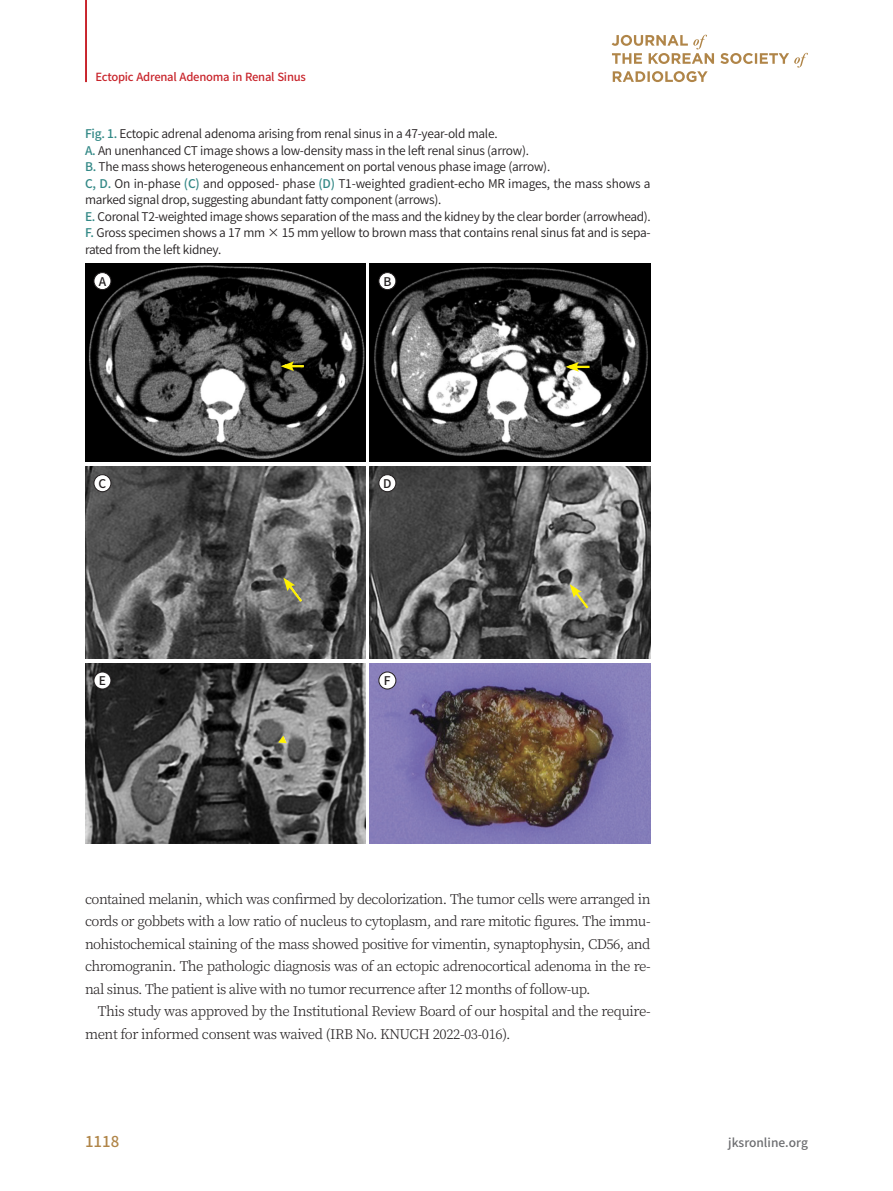
<style>
.page{position:relative;width:893px;height:1191px;background:#fff}
.page>*{position:absolute;margin:0;border:0;box-sizing:border-box;transform-origin:0 0}
.t1{font:500 15px "Noto Sans CJ Kkr";color:#b08548}
.영문본문{font:300 13.5px/22.5px "Noto Serif CJ Kkr";letter-spacing:-.03em;color:#231f20;text-align:justify}
.그림제목1{font:600 12px/16.5px "Noto Sans CJ Kkr";letter-spacing:-.02em;color:#231f20}
.그림제목{font:600 12px "Noto Sans CJ Kkr";letter-spacing:-.02em;color:#231f20}
.t2{font:500 12px "Noto Sans CJ Kkr";color:#6c6d70}
.캡션{font:500 12px "Noto Sans CJ Kkr";color:#231f20}
.t3{font:500 11.25px "Noto Sans CJ Kkr";letter-spacing:-.02em;color:#c8242b}
.s1{font-weight:500;color:#328886}
</style>
<div class="page">
<hr style="left:85px;top:0;width:2px;height:82px;background:#c8242b">
<svg style="left:612px;top:35px;width:196px;height:47px"></svg>
<img style="left:85px;top:264px;width:281px;height:198px">
<img style="left:370px;top:264px;width:281px;height:198px">
<img style="left:85px;top:466px;width:281px;height:193px">
<img style="left:370px;top:466px;width:281px;height:193px">
<img style="left:85px;top:663px;width:281px;height:180px">
<img style="left:370px;top:663px;width:281px;height:180px">
<div style="left:94px;top:272px;width:17px;height:18px;background:#fff;border-radius:50%"></div>
<div style="left:94px;top:272px;width:17px;height:18px;border:1px solid #231f20;border-radius:50%"></div>
<div style="left:94px;top:475px;width:17px;height:17px;background:#fff;border-radius:50%"></div>
<div style="left:94px;top:474px;width:17px;height:18px;border:1px solid #231f20;border-radius:50%"></div>
<div style="left:94px;top:672px;width:17px;height:17px;background:#fff;border-radius:50%"></div>
<div style="left:94px;top:672px;width:17px;height:17px;border:1px solid #231f20;border-radius:50%"></div>
<div style="left:379px;top:272px;width:17px;height:18px;background:#fff;border-radius:50%"></div>
<div style="left:379px;top:272px;width:17px;height:18px;border:1px solid #231f20;border-radius:50%"></div>
<div style="left:379px;top:475px;width:17px;height:17px;background:#fff;border-radius:50%"></div>
<div style="left:379px;top:474px;width:17px;height:18px;border:1px solid #231f20;border-radius:50%"></div>
<div style="left:379px;top:672px;width:17px;height:17px;background:#fff;border-radius:50%"></div>
<div style="left:379px;top:672px;width:17px;height:17px;border:1px solid #231f20;border-radius:50%"></div>
<svg style="left:281px;top:361px;width:23px;height:10px"></svg>
<svg style="left:565px;top:362px;width:25px;height:10px"></svg>
<svg style="left:283px;top:577px;width:21px;height:27px"></svg>
<svg style="left:570px;top:584px;width:21px;height:27px"></svg>
<svg style="left:278px;top:735px;width:9px;height:8px"></svg>
<p class="t3" style="left:96px;top:70px;width:212px">Ectopic Adrenal Adenoma in Renal Sinus</p>
<p class="그림제목" style="left:85px;top:127px;width:414px"><span class="s1">Fig. 1.</span> Ectopic adrenal adenoma arising from renal sinus in a 47-year-old male.</p>
<p class="그림제목1" style="left:85px;top:142px;width:445px"><span class="s1">A.</span> An unenhanced CT image shows a low-density mass in the left renal sinus (arrow).</p>
<p class="그림제목1" style="left:85px;top:159px;width:467px"><span class="s1">B.</span> The mass shows heterogeneous enhancement on portal venous phase image (arrow).</p>
<p class="그림제목1" style="left:85px;top:175px;width:567px"><span class="s1">C, D.</span> On in-phase <span class="s1">(C)</span> and opposed- phase <span class="s1">(D)</span> T1-weighted gradient-echo MR images, the mass shows a marked signal drop, suggesting abundant fatty component (arrows).</p>
<p class="그림제목1" style="left:85px;top:208px;width:567px"><span class="s1">E.</span> Coronal T2-weighted image shows separation of the mass and the kidney by the clear border (arrowhead).</p>
<p class="그림제목1" style="left:85px;top:225px;width:567px"><span class="s1">F.</span> Gross specimen shows a 17 mm × 15 mm yellow to brown mass that contains renal sinus fat and is sepa&shy;rated from the left kidney.</p>
<p class="캡션" style="left:99px;top:274px;width:9px">A</p>
<p class="캡션" style="left:383px;top:274px;width:10px">B</p>
<p class="캡션" style="left:99px;top:476px;width:9px">C</p>
<p class="캡션" style="left:99px;top:674px;width:9px">E</p>
<p class="캡션" style="left:383px;top:476px;width:10px">D</p>
<p class="캡션" style="left:384px;top:674px;width:8px">F</p>
<p class="영문본문" style="left:85px;top:888px;width:567px">contained melanin, which was confirmed by decolorization. The tumor cells were arranged in cords or gobbets with a low ratio of nucleus to cytoplasm, and rare mitotic figures. The immu&shy;nohistochemical staining of the mass showed positive for vimentin, synaptophysin, CD56, and chromogranin. The pathologic diagnosis was of an ectopic adrenocortical adenoma in the re&shy;nal sinus. The patient is alive with no tumor recurrence after 12 months of follow-up.</p>
<p class="영문본문" style="left:85px;top:1000px;width:567px;text-indent:13px">This study was approved by the Institutional Review Board of our hospital and the require&shy;ment for informed consent was waived (IRB No. KNUCH 2022-03-016).</p>
<p class="t1" style="left:85px;top:1132px;width:36px">1118</p>
<p class="t2" style="left:728px;top:1135px;width:81px">jksronline.org</p>
</div>
